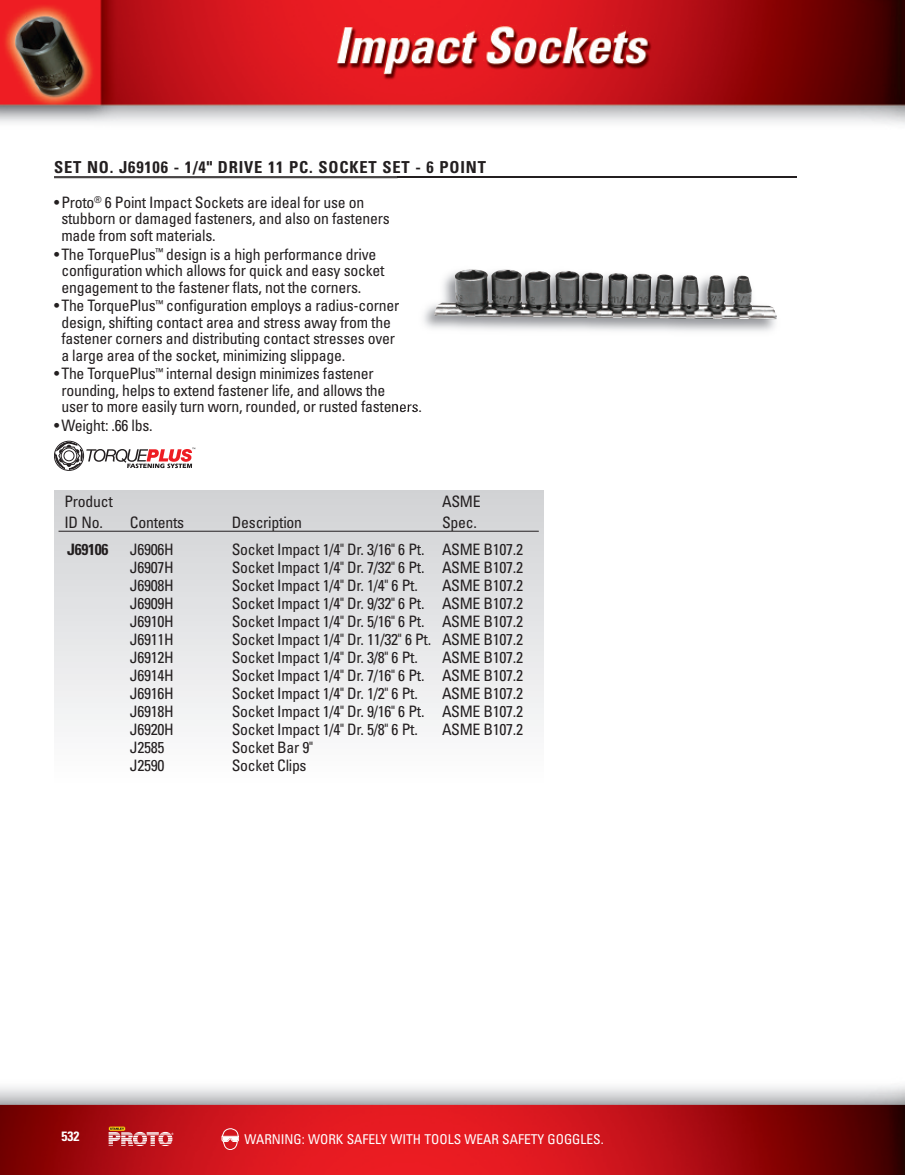
<style>
.page{position:relative;width:905px;height:1175px;background:#fff}
.page>*{position:absolute;margin:0;border:0;box-sizing:border-box;transform-origin:0 0}
.t1{font:700 condensed 16.5px "Univers";letter-spacing:.05em;color:#231f20}
.t2{font:condensed 15.75px/16.5px "Univers";letter-spacing:-.015em;color:#231f20}
.t3{font:700 condensed 15.75px "Univers";letter-spacing:-.02em;color:#231f20}
.t4{font:condensed 13.5px "Univers";color:#fff}
.t5{font:700 condensed 13.5px "Univers";color:#fff}
</style>
<div class="page">
<img style="left:0;top:1086px;width:904px;height:88px">
<img style="left:0;top:0;width:904px;height:125px">
<svg style="left:109px;top:1126px;width:64px;height:20px"></svg>
<svg style="left:221px;top:1128px;width:18px;height:21px"></svg>
<div style="left:54px;top:441px;width:30px;height:30px;border:1px solid #231f20;border-radius:50%"></div>
<svg style="left:55px;top:442px;width:140px;height:27px"></svg>
<hr style="left:54px;top:176px;width:742px;height:1px;background:#231f20">
<hr style="left:54px;top:177px;width:742px;height:1px;background:#231f20">
<img style="left:397px;top:176px;width:400px;height:234px">
<img style="left:397px;top:176px;width:399px;height:3px">
<img style="left:434px;top:269px;width:343px;height:50px">
<div style="left:54px;top:490px;width:489px;height:293px;background:linear-gradient(to bottom,#cfd0d3,#fefefe)"></div>
<hr style="left:58px;top:531px;width:480px;height:1px;background:#231f20">
<p class="t1" style="left:54px;top:161px;width:433px">SET NO. J69106 - 1/4" DRIVE 11 PC. SOCKET SET - 6 POINT</p>
<p class="t2" style="left:61px;top:195px;width:330px;text-indent:-7px">• Proto<sup>®</sup> 6 Point Impact Sockets are ideal for use on stubborn or damaged fasteners, and also on fasteners made from soft materials.</p>
<p class="t2" style="left:61px;top:247px;width:324px;text-indent:-7px">• The TorquePlus<sup>™</sup> design is a high performance drive configuration which allows for quick and easy socket engagement to the fastener flats, not the corners.</p>
<p class="t2" style="left:61px;top:299px;width:339px;text-indent:-7px">• The TorquePlus<sup>™</sup> configuration employs a radius-corner design, shifting contact area and stress away from the fastener corners and distributing contact stresses over a large area of the socket, minimizing slippage.</p>
<p class="t2" style="left:61px;top:367px;width:362px;text-indent:-7px">• The TorquePlus<sup>™</sup> internal design minimizes fastener rounding, helps to extend fastener life, and allows the<br>user to more easily turn worn, rounded, or rusted fasteners.</p>
<p class="t2" style="left:54px;top:418px;width:100px">• Weight: .66 lbs.</p>
<p class="t2" style="left:64px;top:492px;width:50px;line-height:21px">Product<br>ID No.</p>
<p class="t2" style="left:130px;top:515px;width:56px">Contents</p>
<p class="t2" style="left:232px;top:515px;width:72px">Description</p>
<p class="t2" style="left:442px;top:492px;width:40px;line-height:21px">ASME<br>Spec.</p>
<p class="t3" style="left:67px;top:543px;width:43px">J69106</p>
<p class="t2" style="left:130px;top:542px;width:45px">J6906H</p>
<p class="t2" style="left:232px;top:542px;width:293px">Socket Impact 1/4" Dr. 3/16" 6 Pt. ASME B107.2</p>
<p class="t2" style="left:130px;top:560px;width:45px">J6907H</p>
<p class="t2" style="left:232px;top:560px;width:293px">Socket Impact 1/4" Dr. 7/32" 6 Pt. ASME B107.2</p>
<p class="t2" style="left:130px;top:578px;width:45px">J6908H</p>
<p class="t2" style="left:232px;top:578px;width:187px">Socket Impact 1/4" Dr. 1/4" 6 Pt.</p>
<p class="t2" style="left:442px;top:578px;width:83px">ASME B107.2</p>
<p class="t2" style="left:130px;top:596px;width:45px">J6909H</p>
<p class="t2" style="left:232px;top:596px;width:293px">Socket Impact 1/4" Dr. 9/32" 6 Pt. ASME B107.2</p>
<p class="t2" style="left:130px;top:614px;width:45px">J6910H</p>
<p class="t2" style="left:232px;top:614px;width:293px">Socket Impact 1/4" Dr. 5/16" 6 Pt. ASME B107.2</p>
<p class="t2" style="left:130px;top:632px;width:45px">J6911H</p>
<p class="t2" style="left:232px;top:632px;width:293px">Socket Impact 1/4" Dr. 11/32" 6 Pt. ASME B107.2</p>
<p class="t2" style="left:130px;top:650px;width:45px">J6912H</p>
<p class="t2" style="left:232px;top:650px;width:187px">Socket Impact 1/4" Dr. 3/8" 6 Pt.</p>
<p class="t2" style="left:442px;top:650px;width:83px">ASME B107.2</p>
<p class="t2" style="left:130px;top:668px;width:45px">J6914H</p>
<p class="t2" style="left:232px;top:668px;width:293px">Socket Impact 1/4" Dr. 7/16" 6 Pt. ASME B107.2</p>
<p class="t2" style="left:130px;top:686px;width:45px">J6916H</p>
<p class="t2" style="left:232px;top:686px;width:187px">Socket Impact 1/4" Dr. 1/2" 6 Pt.</p>
<p class="t2" style="left:442px;top:686px;width:83px">ASME B107.2</p>
<p class="t2" style="left:130px;top:704px;width:45px">J6918H</p>
<p class="t2" style="left:232px;top:704px;width:293px">Socket Impact 1/4" Dr. 9/16" 6 Pt. ASME B107.2</p>
<p class="t2" style="left:130px;top:722px;width:45px">J6920H</p>
<p class="t2" style="left:232px;top:722px;width:187px">Socket Impact 1/4" Dr. 5/8" 6 Pt.</p>
<p class="t2" style="left:442px;top:722px;width:83px">ASME B107.2</p>
<p class="t2" style="left:130px;top:740px;width:36px">J2585</p>
<p class="t2" style="left:232px;top:740px;width:83px">Socket Bar 9"</p>
<p class="t2" style="left:130px;top:758px;width:36px">J2590</p>
<p class="t2" style="left:232px;top:758px;width:76px">Socket Clips</p>
<p class="t5" style="left:62px;top:1131px;width:19px">532</p>
<p class="t4" style="left:244px;top:1134px;width:360px">WARNING: WORK SAFELY WITH TOOLS WEAR SAFETY GOGGLES.</p>
</div>
